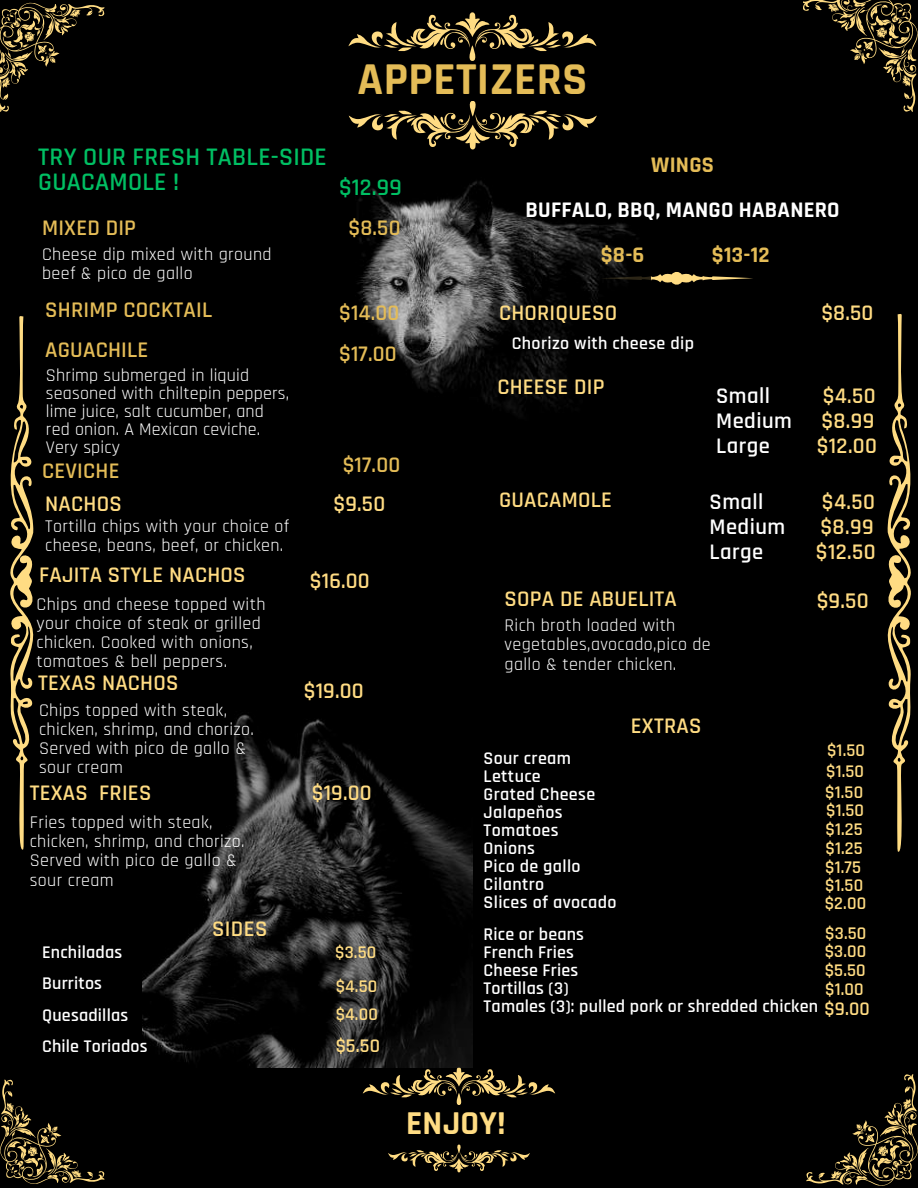
<style>
.page{position:relative;width:918px;height:1188px;background:#000}
.page>*{position:absolute;margin:0;border:0;box-sizing:border-box;transform-origin:0 0}
.t1{font:700 46.05px "Rajdhani";letter-spacing:.01em;color:#e4bc57}
.t2{font:700 33.75px "Rajdhani";letter-spacing:.01em;color:#ffdc83}
.t3{font:600 25.5px/24.8px "Rajdhani";letter-spacing:.01em;color:#00bf63}
.t4{font:600 24px "Rajdhani";color:#00bf63}
.t5{font:600 22.65px "Rajdhani";letter-spacing:.01em;color:#e4bc57}
.t6{font:600 22.65px "Rajdhani";letter-spacing:.01em;color:#ffdc83}
.t7{font:600 22.5px "Rajdhani";letter-spacing:.01em;color:#ffdc83}
.t8{font:600 22.5px "Rajdhani";letter-spacing:.01em;color:#e4bc57}
.t9{font:600 22.5px "Rajdhani";letter-spacing:.02em;color:#fff}
.t10{font:700 22.5px "Rajdhani";letter-spacing:.01em;color:#fff}
.t11{font:700 22.5px "Rajdhani";letter-spacing:.01em;color:#e4bc57}
.t12{font:600 19.5px "Rajdhani";color:#ffdc83}
.t13{font:18px/19.2px "Rajdhani";letter-spacing:.02em;color:#fff}
.t14{font:600 18px/18px "Rajdhani";letter-spacing:.01em;color:#fff}
.t15{font:600 18px/18.6px "Rajdhani";letter-spacing:.01em;color:#ffdc83}
</style>
<div class="page">
<svg style="left:0;top:3px;width:104px;height:109px"></svg>
<svg style="left:803px;top:0;width:115px;height:112px"></svg>
<svg style="left:0;top:1080px;width:105px;height:104px"></svg>
<svg style="left:807px;top:1074px;width:111px;height:112px"></svg>
<svg style="left:10px;top:316px;width:24px;height:534px"></svg>
<svg style="left:887px;top:313px;width:24px;height:539px"></svg>
<svg style="left:348px;top:12px;width:248px;height:49px"></svg>
<svg style="left:349px;top:101px;width:248px;height:48px"></svg>
<svg style="left:651px;top:272px;width:102px;height:13px"></svg>
<svg style="left:363px;top:1067px;width:192px;height:38px"></svg>
<svg style="left:388px;top:1145px;width:142px;height:27px"></svg>
<img style="left:357px;top:181px;width:294px;height:232px">
<img style="left:143px;top:714px;width:329px;height:353px">
<h1 class="t1" style="left:358px;top:51px;width:231px">APPETIZERS</h1>
<h3 class="t3" style="left:38px;top:145px;width:290px">TRY OUR FRESH TABLE-SIDE<br>GUACAMOLE !</h3>
<h3 class="t4" style="left:339px;top:172px;width:64px">$12.99</h3>
<p class="t8" style="left:42px;top:214px;width:96px">MIXED DIP</p>
<p class="t8" style="left:348px;top:214px;width:54px">$8.50</p>
<p class="t13" style="left:42px;top:245px;width:231px">Cheese dip mixed with ground beef &amp; pico de gallo</p>
<p class="t5" style="left:45px;top:296px;width:169px">SHRIMP COCKTAIL</p>
<p class="t5" style="left:45px;top:336px;width:105px">AGUACHILE</p>
<p class="t8" style="left:339px;top:299px;width:62px">$14.00</p>
<p class="t8" style="left:339px;top:340px;width:59px">$17.00</p>
<p class="t13" style="left:46px;top:367px;width:245px;line-height:18px">Shrimp submerged in liquid seasoned with chiltepin peppers, lime juice, salt cucumber, and red onion. A Mexican ceviche.<br>Very spicy</p>
<p class="t8" style="left:42px;top:457px;width:79px">CEVICHE</p>
<p class="t8" style="left:343px;top:451px;width:59px">$17.00</p>
<p class="t6" style="left:45px;top:490px;width:78px">NACHOS</p>
<p class="t7" style="left:334px;top:491px;width:53px">$9.50</p>
<p class="t13" style="left:45px;top:517px;width:246px">Tortilla chips with your choice of cheese, beans, beef, or chicken.</p>
<p class="t7" style="left:39px;top:561px;width:208px">FAJITA STYLE NACHOS</p>
<p class="t7" style="left:310px;top:567px;width:61px">$16.00</p>
<p class="t13" style="left:37px;top:595px;width:230px">Chips and cheese topped with your choice of steak or grilled chicken. Cooked with onions, tomatoes &amp; bell peppers.</p>
<p class="t7" style="left:38px;top:669px;width:142px">TEXAS NACHOS</p>
<p class="t7" style="left:304px;top:677px;width:61px">$19.00</p>
<p class="t13" style="left:39px;top:701px;width:216px">Chips topped with steak, chicken, shrimp, and chorizo.<br>Served with pico de gallo &amp; sour cream</p>
<p class="t7" style="left:30px;top:779px;width:123px">TEXAS FRIES</p>
<p class="t13" style="left:30px;top:813px;width:216px">Fries topped with steak, chicken, shrimp, and chorizo.<br>Served with pico de gallo &amp; sour cream</p>
<p class="t14" style="left:42px;top:937px;width:107px;line-height:31.5px">Enchiladas<br>Burritos<br>Quesadillas<br>Chile Toriados</p>
<p class="t7" style="left:212px;top:915px;width:57px">SIDES</p>
<p class="t7" style="left:312px;top:779px;width:61px">$19.00</p>
<p class="t15" style="left:335px;top:936px;width:44px;line-height:34.2px">$3.50 $4.50</p>
<p class="t15" style="left:336px;top:1006px;width:44px">$4.00</p>
<p class="t12" style="left:336px;top:1034px;width:46px">$5.50</p>
<p class="t11" style="left:651px;top:151px;width:64px">WINGS</p>
<p class="t10" style="left:526px;top:196px;width:316px">BUFFALO, BBQ, MANGO HABANERO</p>
<p class="t11" style="left:601px;top:241px;width:45px">$8-6</p>
<p class="t11" style="left:712px;top:241px;width:59px">$13-12</p>
<p class="t7" style="left:499px;top:299px;width:120px">CHORIQUESO</p>
<p class="t7" style="left:821px;top:299px;width:54px">$8.50</p>
<p class="t14" style="left:512px;top:335px;width:184px">Chorizo with cheese dip</p>
<p class="t7" style="left:497px;top:373px;width:109px">CHEESE DIP</p>
<p class="t9" style="left:716px;top:382px;width:55px">Small</p>
<p class="t7" style="left:823px;top:382px;width:54px">$4.50</p>
<p class="t9" style="left:716px;top:407px;width:77px">Medium</p>
<p class="t7" style="left:821px;top:407px;width:55px">$8.99</p>
<p class="t9" style="left:716px;top:432px;width:55px">Large</p>
<p class="t7" style="left:817px;top:432px;width:62px">$12.00</p>
<p class="t7" style="left:499px;top:487px;width:114px">GUACAMOLE</p>
<p class="t9" style="left:710px;top:488px;width:55px">Small</p>
<p class="t7" style="left:822px;top:488px;width:54px">$4.50</p>
<p class="t9" style="left:710px;top:513px;width:77px">Medium</p>
<p class="t7" style="left:821px;top:513px;width:55px">$8.99</p>
<p class="t9" style="left:710px;top:538px;width:55px">Large</p>
<p class="t7" style="left:816px;top:538px;width:61px">$12.50</p>
<p class="t7" style="left:505px;top:585px;width:174px">SOPA DE ABUELITA</p>
<p class="t6" style="left:817px;top:587px;width:54px">$9.50</p>
<p class="t13" style="left:505px;top:617px;width:208px">Rich broth loaded with vegetables,avocado,pico de gallo &amp; tender chicken.</p>
<p class="t14" style="left:484px;top:750px;width:134px">Sour cream<br>Lettuce<br>Grated Cheese<br>Jalapeños<br>Tomatoes<br>Onions<br>Pico de gallo<br>Cilantro<br>Slices of avocado</p>
<p class="t7" style="left:631px;top:712px;width:72px">EXTRAS</p>
<p class="t14" style="left:484px;top:925px;width:336px">Rice or beans<br>French Fries<br>Cheese Fries<br>Tortillas (3)<br>Tamales (3): pulled pork or shredded chicken</p>
<p class="t15" style="left:827px;top:741px;width:39px">$1.50</p>
<p class="t15" style="left:826px;top:753px;width:39px;line-height:38.8px">$1.50 $1.50</p>
<p class="t15" style="left:825px;top:783px;width:39px">$1.50</p>
<p class="t15" style="left:826px;top:820px;width:39px">$1.25</p>
<p class="t15" style="left:826px;top:839px;width:39px">$1.25</p>
<p class="t15" style="left:825px;top:858px;width:37px">$1.75</p>
<p class="t15" style="left:825px;top:877px;width:39px">$1.50</p>
<p class="t15" style="left:825px;top:894px;width:43px">$2.00</p>
<p class="t15" style="left:825px;top:925px;width:43px;text-align:justify">$3.50 $3.00 $5.50 $1.00</p>
<p class="t12" style="left:825px;top:997px;width:47px">$9.00</p>
<h2 class="t2" style="left:406px;top:1102px;width:101px">ENJOY!</h2>
</div>
